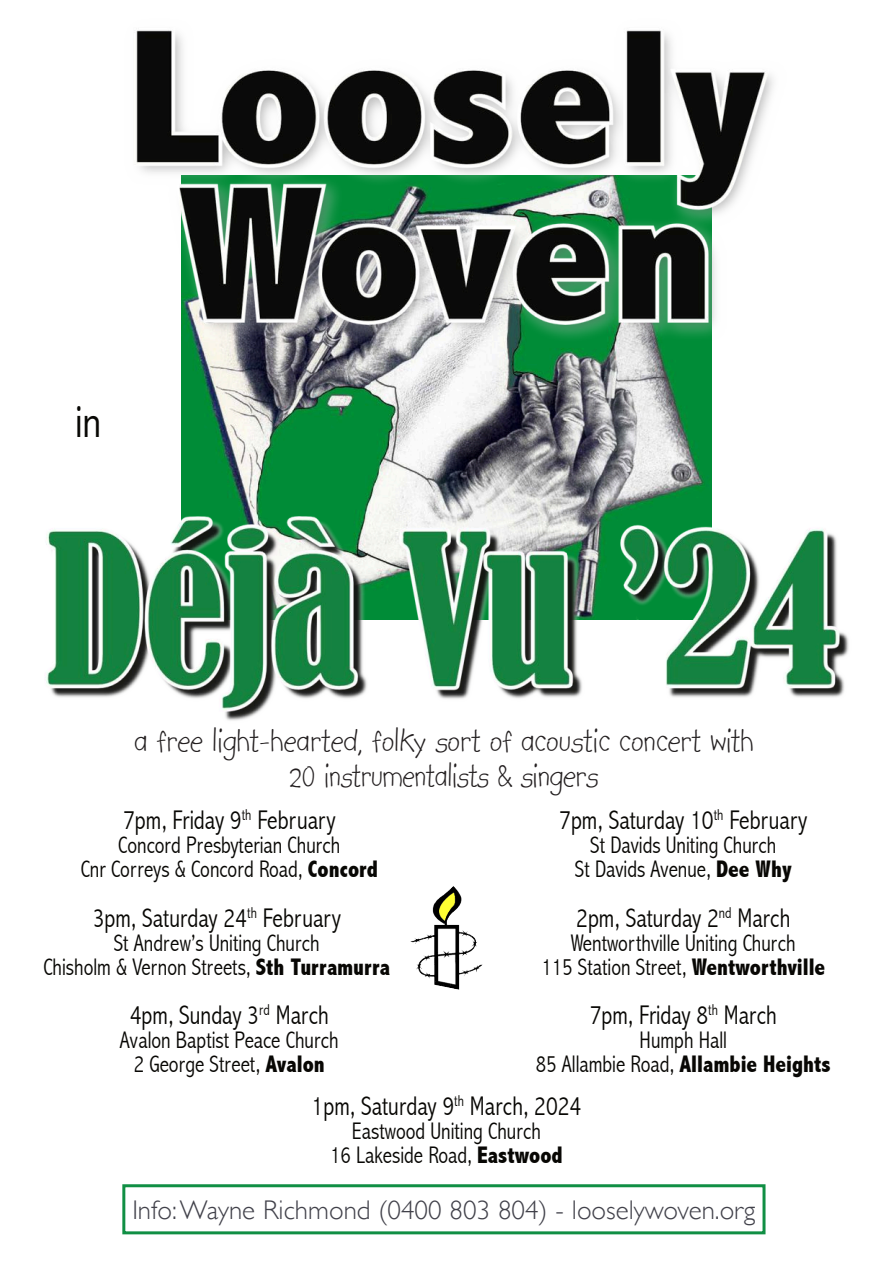
<style>
.page{position:relative;width:894px;height:1263px;background:#fff}
.page>*{position:absolute;margin:0;border:0;box-sizing:border-box;transform-origin:0 0}
.t1{font:300 condensed 45px "Abadi";color:#080704}
.t2{font:36px/34.5px "Kidprint";color:#231f20;text-align:center;scale:.93 1}
.t3{font:300 condensed 27px "Abadi";color:#080704;scale:.95 1}
.t4{font:300 27px "Gill Sans";color:#41414a}
.t5{font:300 condensed 24px/24px "Abadi";color:#080704;text-align:center;scale:.95 1}
.s1{font-weight:800}
</style>
<div class="page">
<img style="left:181px;top:344px;width:531px;height:173px">
<img style="left:181px;top:75px;width:593px;height:269px">
<img style="left:136px;top:30px;width:633px;height:295px">
<div style="left:122px;top:1184px;width:644px;height:50px;background:#fff;border:3px solid #108f44"></div>
<img style="left:410px;top:886px;width:73px;height:104px">
<img style="left:45px;top:517px;width:795px;height:194px">
<h1 class="t1" style="left:75px;top:406px;width:28px">in</h1>
<h2 class="t2" style="left:134px;top:723px;width:667px">a free light-hearted, folky sort of acoustic concert with<br>20 instrumentalists &amp; singers</h2>
<p class="t3" style="left:123px;top:810px;width:225px">7pm, Friday 9<sup>th</sup> February</p>
<p class="t5" style="left:81px;top:835px;width:314px">Concord Presbyterian Church<br>Cnr Correys &amp; Concord Road, <span class="s1">Concord</span></p>
<p class="t3" style="left:559px;top:810px;width:263px">7pm, Saturday 10<sup>th</sup> February</p>
<p class="t5" style="left:575px;top:835px;width:230px">St Davids Uniting Church<br>St Davids Avenue, <span class="s1">Dee Why</span></p>
<p class="t3" style="left:93px;top:908px;width:263px">3pm, Saturday 24<sup>th</sup> February</p>
<p class="t5" style="left:43px;top:933px;width:366px">St Andrew’s Uniting Church<br>Chisholm &amp; Vernon Streets, <span class="s1">Sth Turramurra</span></p>
<p class="t3" style="left:130px;top:1005px;width:211px">4pm, Sunday 3<sup>rd</sup> March</p>
<p class="t5" style="left:120px;top:1030px;width:232px">Avalon Baptist Peace Church<br>2 George Street, <span class="s1">Avalon</span></p>
<p class="t3" style="left:576px;top:908px;width:227px">2pm, Saturday 2<sup>nd</sup> March</p>
<p class="t5" style="left:541px;top:933px;width:300px">Wentworthville Uniting Church<br>115 Station Street, <span class="s1">Wentworthville</span></p>
<p class="t3" style="left:590px;top:1005px;width:199px">7pm, Friday 8<sup>th</sup> March</p>
<p class="t5" style="left:536px;top:1030px;width:312px">Humph Hall<br>85 Allambie Road, <span class="s1">Allambie Heights</span></p>
<p class="t3" style="left:312px;top:1097px;width:285px">1pm, Saturday 9<sup>th</sup> March, 2024</p>
<p class="t5" style="left:330px;top:1122px;width:246px">Eastwood Uniting Church<br>16 Lakeside Road, <span class="s1">Eastwood</span></p>
<p class="t4" style="left:132px;top:1200px;width:625px">Info: Wayne Richmond (0400 803 804) - looselywoven.org</p>
</div>
